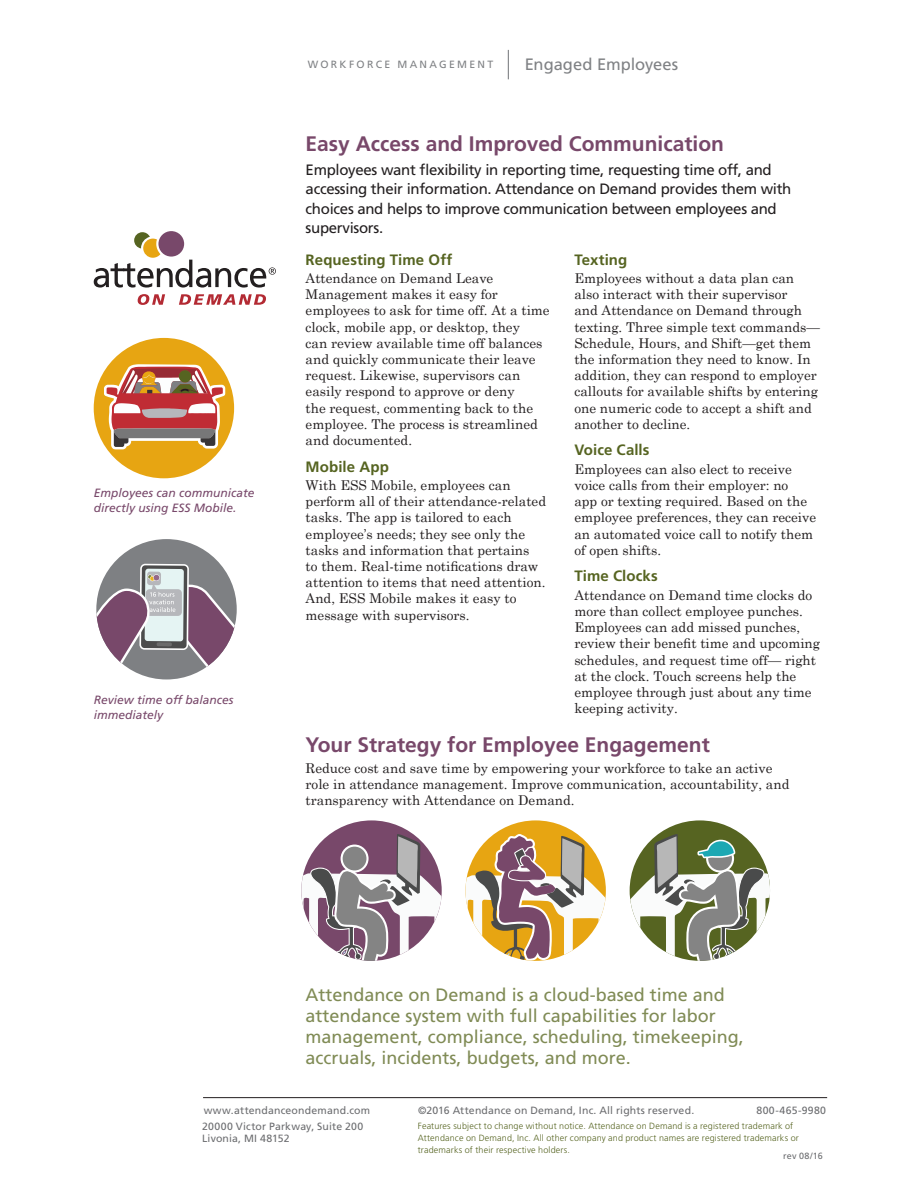
<style>
.page{position:relative;width:918px;height:1188px;background:#fff}
.page>*{position:absolute;margin:0;border:0;box-sizing:border-box;transform-origin:0 0}
.small_head{font:700 21px "Frutiger";color:#78486a}
.small_head-2{font:18px/21px "Frutiger";color:#808b55}
.header_file_name{font:16.5px "Frutiger";color:#808285}
.intro_paragraph{font:15px/19.5px "Frutiger";letter-spacing:-.02em;color:#231f20}
.small_headline{font:700 15px "Frutiger";letter-spacing:.005em;color:#566421}
.t1{font:13.5px/16.2px "Century Schoolbook";color:#231f20}
.t2{font:italic 12px/14.4px "Frutiger";color:#78486a}
.t3{font:10.5px/12px "Frutiger";letter-spacing:.02em;color:#6c6d70}
.header_file_name-2{font:10.5px "Frutiger";letter-spacing:.22em;color:#808285}
.text{font:300 9px/12px "Frutiger";letter-spacing:.015em;color:#566421}
.t4{font:9px "Frutiger";letter-spacing:.015em;color:#6c6d70}
</style>
<div class="page">
<hr style="left:203px;top:1097px;width:624px;height:1px;background:#231f20">
<svg style="left:508px;top:50px;width:1px;height:29px"></svg>
<svg style="left:138px;top:294px;width:27px;height:11px"></svg>
<svg style="left:179px;top:294px;width:87px;height:11px"></svg>
<svg style="left:94px;top:232px;width:182px;height:56px"></svg>
<div style="left:158px;top:231px;width:26px;height:26px;background:#78486a;border-radius:50%"></div>
<div style="left:94px;top:338px;width:140px;height:140px;background:#e7a512;border-radius:50%"></div>
<svg style="left:104px;top:364px;width:122px;height:86px"></svg>
<div style="left:96px;top:539px;width:141px;height:140px;background:#7e8083;border-radius:50%"></div>
<svg style="left:96px;top:564px;width:141px;height:115px"></svg>
<div style="left:301px;top:820px;width:141px;height:141px;background:#78486a;border-radius:50%"></div>
<svg style="left:301px;top:834px;width:141px;height:127px"></svg>
<div style="left:630px;top:820px;width:140px;height:141px;background:#566421;border-radius:50%"></div>
<svg style="left:630px;top:834px;width:140px;height:127px"></svg>
<div style="left:465px;top:820px;width:141px;height:141px;background:#e7a512;border-radius:50%"></div>
<svg style="left:465px;top:834px;width:141px;height:127px"></svg>
<p class="t2" style="left:94px;top:486px;width:162px">Employees can communicate directly using ESS Mobile.</p>
<p class="t2" style="left:94px;top:693px;width:141px">Review time off balances immediately</p>
<p class="header_file_name-2" style="left:308px;top:58px;width:187px">WORKFORCE MANAGEMENT</p>
<p class="header_file_name" style="left:525px;top:55px;width:155px">Engaged Employees</p>
<p class="small_head" style="left:306px;top:131px;width:420px">Easy Access and Improved Communication</p>
<p class="intro_paragraph" style="left:306px;top:160px;width:487px">Employees want flexibility in reporting time, requesting time off, and accessing their information. Attendance on Demand provides them with choices and helps to improve communication between employees and supervisors.</p>
<p class="small_headline" style="left:306px;top:251px;width:148px">Requesting Time Off</p>
<p class="t1" style="left:306px;top:270px;width:246px">Attendance on Demand Leave Management makes it easy for employees to ask for time off. At a time clock, mobile app, or desktop, they<br>can review available time off balances and quickly communicate their leave request. Likewise, supervisors can easily respond to approve or deny<br>the request, commenting back to the employee. The process is streamlined and documented.</p>
<p class="small_headline" style="left:306px;top:458px;width:85px">Mobile App</p>
<p class="t1" style="left:306px;top:477px;width:242px">With ESS Mobile, employees can perform all of their attendance-related tasks. The app is tailored to each employee’s needs; they see only the tasks and information that pertains<br>to them. Real-time notifications draw attention to items that need attention.<br>And, ESS Mobile makes it easy to message with supervisors.</p>
<p class="small_headline" style="left:574px;top:251px;width:54px">Texting</p>
<p class="t1" style="left:574px;top:270px;width:247px">Employees without a data plan can also interact with their supervisor<br>and Attendance on Demand through texting. Three simple text commands— Schedule, Hours, and Shift—get them the information they need to know. In addition, they can respond to employer callouts for available shifts by entering one numeric code to accept a shift and another to decline.</p>
<p class="small_headline" style="left:574px;top:441px;width:77px">Voice Calls</p>
<p class="t1" style="left:574px;top:460px;width:243px">Employees can also elect to receive voice calls from their employer: no<br>app or texting required. Based on the employee preferences, they can receive an automated voice call to notify them of open shifts.</p>
<p class="small_headline" style="left:574px;top:567px;width:85px">Time Clocks</p>
<p class="t1" style="left:574px;top:586px;width:247px">Attendance on Demand time clocks do more than collect employee punches.<br>Employees can add missed punches, review their benefit time and upcoming schedules, and request time off— right at the clock. Touch screens help the employee through just about any time keeping activity.</p>
<p class="small_head" style="left:306px;top:733px;width:406px">Your Strategy for Employee Engagement</p>
<p class="t1" style="left:306px;top:760px;width:485px">Reduce cost and save time by empowering your workforce to take an active role in attendance management. Improve communication, accountability, and transparency with Attendance on Demand.</p>
<p class="small_head-2" style="left:306px;top:984px;width:440px">Attendance on Demand is a cloud-based time and attendance system with full capabilities for labor management, compliance, scheduling, timekeeping, accruals, incidents, budgets, and more.</p>
<p class="t3" style="left:204px;top:1104px;width:168px">www.attendanceondemand.com</p>
<p class="t3" style="left:418px;top:1104px;width:278px">©2016 Attendance on Demand, Inc. All rights reserved.</p>
<p class="t3" style="left:756px;top:1104px;width:71px">800-465-9980</p>
<p class="t3" style="left:202px;top:1121px;width:163px">20000 Victor Parkway, Suite 200<br>Livonia, MI 48152</p>
<p class="text" style="left:418px;top:1120px;width:383px">Features subject to change without notice. Attendance on Demand is a registered trademark of<br>Attendance on Demand, Inc. All other company and product names are registered trademarks or trademarks of their respective holders.</p>
<p class="t4" style="left:750px;top:1150px;width:74px">07/16 rev 08/16</p>
</div>
